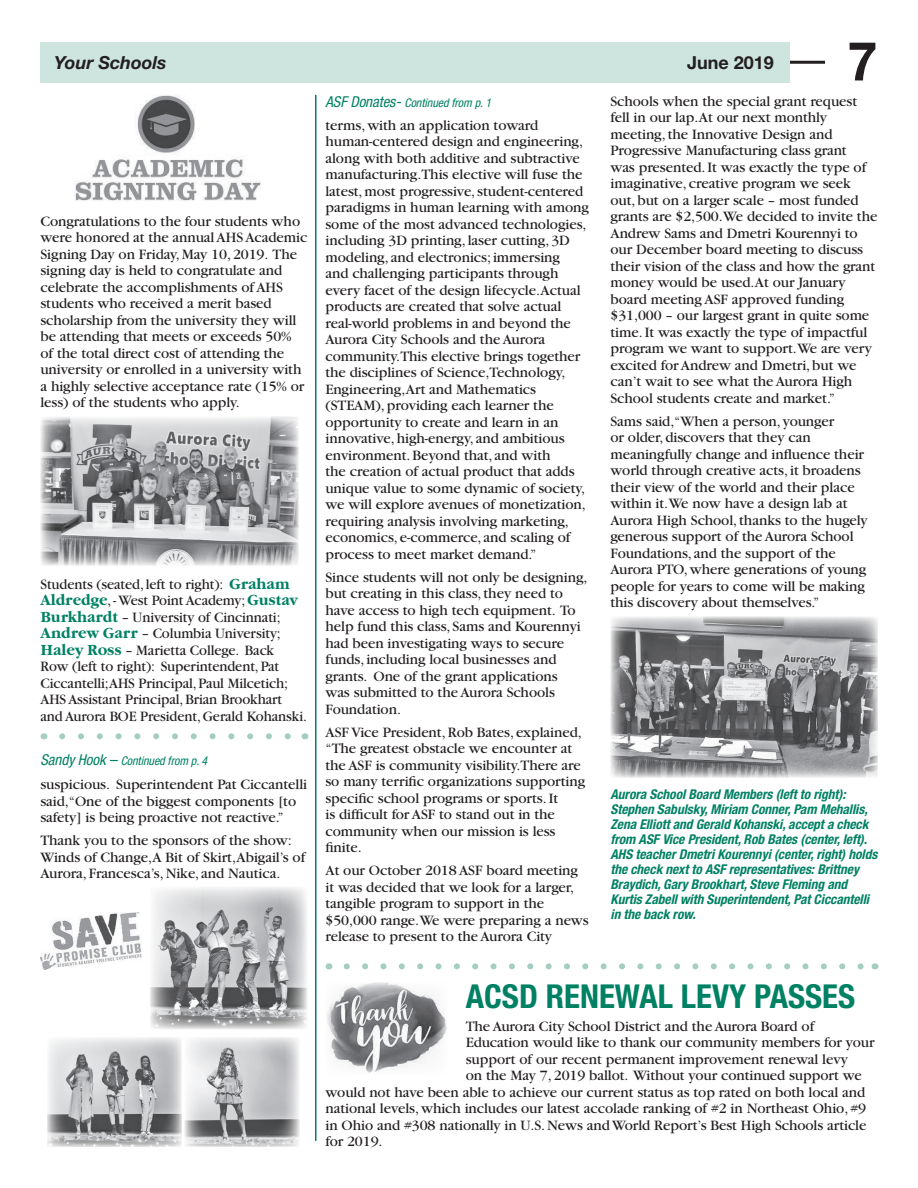
<style>
.page{position:relative;width:918px;height:1188px;background:#fff}
.page>*{position:absolute;margin:0;border:0;box-sizing:border-box;transform-origin:0 0}
.t1{font:700 54px "Helvetica Neue";color:#231f20}
.t2{font:700 condensed 33px "Helvetica Neue";color:#008164}
.t3{font:italic 700 18px "Helvetica Neue";color:#231f20}
.t4{font:700 18px "Helvetica Neue";color:#231f20}
.t5{font:15px/16.5px "Garamond";letter-spacing:-.005em;color:#231f20}
.t6{font:italic 700 condensed 13.5px/15px "Helvetica Neue";letter-spacing:-.005em;color:#008164}
.t7{font:italic condensed 12px "Helvetica Neue";letter-spacing:-.005em;color:#008164}
.s1{font-family:"Garamond Itc T";font-weight:700;color:#008164}
.s2{font-size:15px}
.s3{font-size:15.75px}
</style>
<div class="page">
<hr style="left:784px;top:61px;width:41px;height:3px;background:#231f20">
<div style="left:40px;top:42px;width:750px;height:40px;background:#cee4de"></div>
<hr style="left:315px;top:95px;width:1px;height:1046px;background:#008164">
<img style="left:40px;top:417px;width:259px;height:149px">
<img style="left:75px;top:95px;width:186px;height:106px">
<img style="left:610px;top:617px;width:268px;height:161px">
<svg style="left:347px;top:963px;width:517px;height:6px"></svg>
<img style="left:327px;top:982px;width:120px;height:91px">
<svg style="left:62px;top:733px;width:229px;height:6px"></svg>
<img style="left:185px;top:1037px;width:114px;height:109px">
<img style="left:47px;top:1037px;width:135px;height:109px">
<img style="left:150px;top:887px;width:157px;height:143px">
<img style="left:40px;top:913px;width:101px;height:56px">
<p class="t3" style="left:54px;top:51px;width:114px">Your Schools</p>
<p class="t4" style="left:687px;top:51px;width:88px">June 2019</p>
<h1 class="t1" style="left:847px;top:28px;width:32px">7</h1>
<p class="t5" style="left:40px;top:213px;width:269px">Congratulations to the four students who were honored at the annual AHS Academic Signing Day on Friday, May 10, 2019. The signing day is held to congratulate and celebrate the accomplishments of AHS students who received a merit based scholarship from the university they will be attending that meets or exceeds 50% of the total direct cost of attending the university or enrolled in a university with a highly selective acceptance rate (15% or less) of the students who apply.</p>
<p class="t5" style="left:40px;top:576px;width:268px">Students (seated, left to right): <span class="s1">Graham Aldredge</span>, - West Point Academy; <span class="s1">Gustav Burkhardt</span> – University of Cincinnati; <span class="s1">Andrew Garr</span> – Columbia University; <span class="s1">Haley Ross</span> – Marietta College. Back<br>Row (left to right): Superintendent, Pat Ciccantelli;AHS Principal, Paul Milcetich; AHS Assistant Principal, Brian Brookhart and Aurora BOE President, Gerald Kohanski.</p>
<p class="t7" style="left:40px;top:754px;width:168px"><span class="s2">Sandy Hook</span> <span class="s3">–</span> Continued from p. 4</p>
<p class="t5" style="left:40px;top:776px;width:268px">suspicious. Superintendent Pat Ciccantelli said,“One of the biggest components [to safety] is being proactive not reactive.”</p>
<p class="t5" style="left:40px;top:832px;width:266px">Thank you to the sponsors of the show:<br>Winds of Change,A Bit of Skirt,Abigail’s of<br>Aurora, Francesca’s, Nike, and Nautica.</p>
<p class="t7" style="left:326px;top:96px;width:167px"><span class="s2">ASF Donates</span><span class="s3">-</span> Continued from p. 1</p>
<p class="t5" style="left:610px;top:93px;width:268px">Schools when the special grant request fell in our lap.At our next monthly meeting, the Innovative Design and Progressive Manufacturing class grant<br>was presented. It was exactly the type of imaginative, creative program we seek out, but on a larger scale – most funded grants are $2,500.We decided to invite the Andrew Sams and Dmetri Kourennyi to our December board meeting to discuss their vision of the class and how the grant money would be used.At our January board meeting ASF approved funding $31,000 – our largest grant in quite some time. It was exactly the type of impactful program we want to support.We are very excited for Andrew and Dmetri, but we can’t wait to see what the Aurora High School students create and market.”</p>
<p class="t5" style="left:610px;top:413px;width:259px">Sams said,“When a person, younger<br>or older, discovers that they can meaningfully change and influence their world through creative acts, it broadens their view of the world and their place within it.We now have a design lab at Aurora High School, thanks to the hugely generous support of the Aurora School Foundations, and the support of the Aurora PTO, where generations of young people for years to come will be making this discovery about themselves.”</p>
<p class="t5" style="left:326px;top:117px;width:265px">terms, with an application toward human-centered design and engineering, along with both additive and subtractive manufacturing.This elective will fuse the latest, most progressive, student-centered paradigms in human learning with among some of the most advanced technologies, including 3D printing, laser cutting, 3D modeling, and electronics; immersing<br>and challenging participants through every facet of the design lifecycle.Actual products are created that solve actual real-world problems in and beyond the Aurora City Schools and the Aurora community.This elective brings together the disciplines of Science,Technology, Engineering,Art and Mathematics (STEAM), providing each learner the opportunity to create and learn in an innovative, high-energy, and ambitious environment. Beyond that, and with<br>the creation of actual product that adds unique value to some dynamic of society, we will explore avenues of monetization, requiring analysis involving marketing, economics, e-commerce, and scaling of process to meet market demand.”</p>
<p class="t5" style="left:326px;top:569px;width:263px">Since students will not only be designing, but creating in this class, they need to have access to high tech equipment. To help fund this class, Sams and Kourennyi had been investigating ways to secure funds, including local businesses and grants. One of the grant applications<br>was submitted to the Aurora Schools Foundation.</p>
<p class="t5" style="left:326px;top:724px;width:261px">ASF Vice President, Rob Bates, explained, “The greatest obstacle we encounter at the ASF is community visibility.There are so many terrific organizations supporting specific school programs or sports. It<br>is difficult for ASF to stand out in the community when our mission is less finite.</p>
<p class="t5" style="left:326px;top:862px;width:265px">At our October 2018 ASF board meeting it was decided that we look for a larger, tangible program to support in the $50,000 range.We were preparing a news release to present to the Aurora City</p>
<p class="t6" style="left:610px;top:787px;width:268px">Aurora School Board Members (left to right):<br>Stephen Sabulsky, Miriam Conner, Pam Mehallis, Zena Elliott and Gerald Kohanski, accept a check from ASF Vice President, Rob Bates (center, left).<br>AHS teacher Dmetri Kourennyi (center, right) holds the check next to ASF representatives: Brittney Braydich, Gary Brookhart, Steve Fleming and Kurtis Zabell with Superintendent, Pat Ciccantelli in the back row.</p>
<h2 class="t2" style="left:466px;top:976px;width:391px">ACSD RENEWAL LEVY PASSES</h2>
<p class="t5" style="left:466px;top:1018px;width:350px">The Aurora City School District and the Aurora Board of</p>
<p class="t5" style="left:466px;top:1035px;width:410px">Education would like to thank our community members for your</p>
<p class="t5" style="left:466px;top:1051px;width:384px">support of our recent permanent improvement renewal levy</p>
<p class="t5" style="left:466px;top:1068px;width:398px">on the May 7, 2019 ballot. Without your continued support we</p>
<p class="t5" style="left:325px;top:1084px;width:541px">would not have been able to achieve our current status as top rated on both local and</p>
<p class="t5" style="left:325px;top:1101px;width:542px">national levels, which includes our latest accolade ranking of #2 in Northeast Ohio, #9</p>
<p class="t5" style="left:325px;top:1117px;width:542px">in Ohio and #308 nationally in U.S. News and World Report’s Best High Schools article</p>
<p class="t5" style="left:325px;top:1134px;width:59px">for 2019.</p>
</div>
